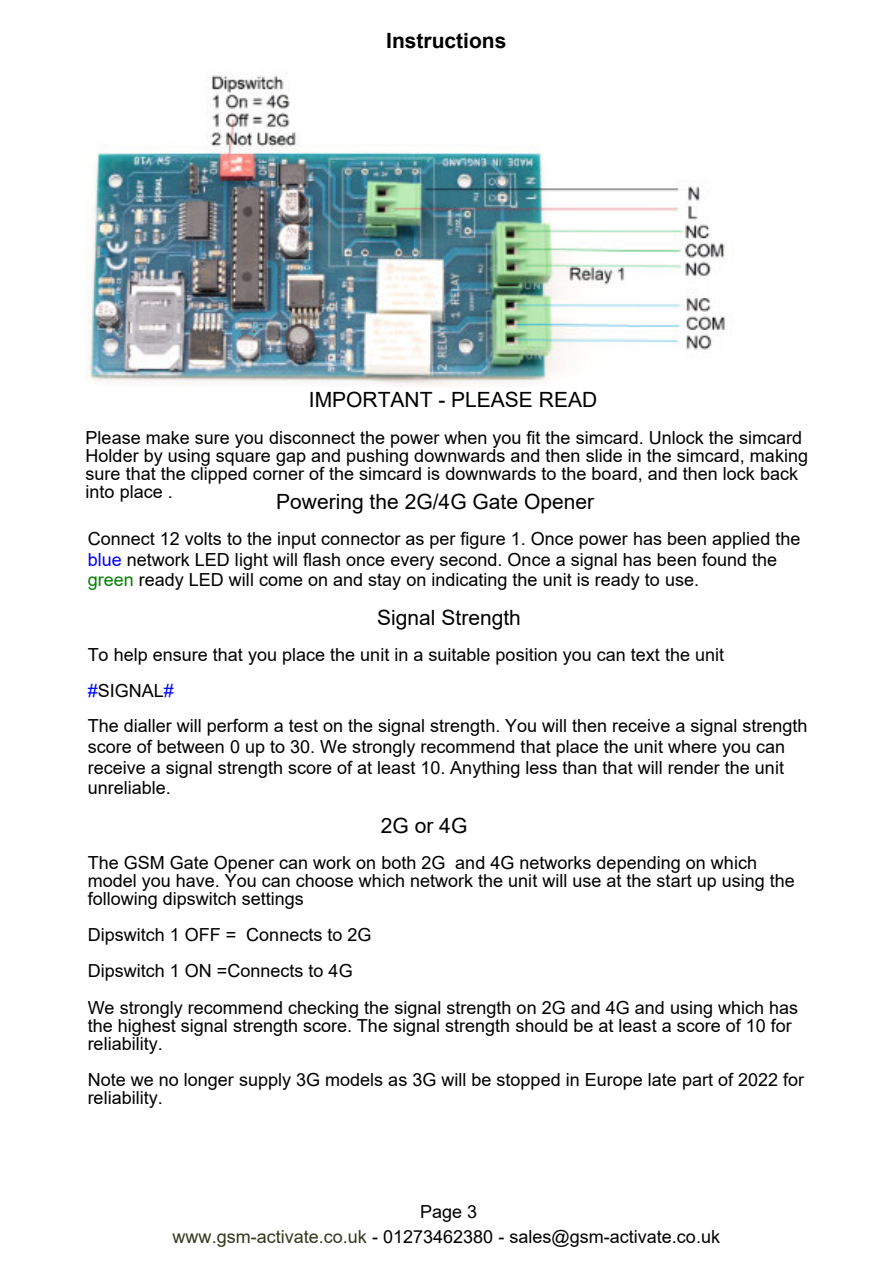
<style>
.page{position:relative;width:893px;height:1263px;background:#fff}
.page>*{position:absolute;margin:0;border:0;box-sizing:border-box;transform-origin:0 0}
.t1{font:21px "Arial";color:#000}
.t2{font:700 21px "Arial";color:#000}
.t3{font:18px/18px "Arial";color:#000}
.s1{color:#00f}
.s2{color:#008000}
.s3{color:#32381d}
</style>
<div class="page">
<img style="left:87px;top:74px;width:638px;height:312px">
<p class="t2" style="left:386px;top:33px;width:122px">Instructions</p>
<p class="t1" style="left:309px;top:392px;width:290px">IMPORTANT - PLEASE READ</p>
<p class="t3" style="left:86px;top:430px;width:724px">Please make sure you disconnect the power when you fit the simcard. Unlock the simcard Holder by using square gap and pushing downwards and then slide in the simcard, making sure that the clipped corner of the simcard is downwards to the board, and then lock back into place .</p>
<p class="t1" style="left:276px;top:493px;width:319px">Powering the 2G/4G Gate Opener</p>
<p class="t3" style="left:88px;top:530px;width:714px;line-height:20.7px">Connect 12 volts to the input connector as per figure 1. Once power has been applied the <span class="s1">blue</span> network LED light will flash once every second. Once a signal has been found the <span class="s2">green</span> ready LED will come on and stay on indicating the unit is ready to use.</p>
<p class="t1" style="left:377px;top:609px;width:145px">Signal Strength</p>
<p class="t3" style="left:88px;top:638px;width:721px;line-height:35.7px">To help ensure that you place the unit in a suitable position you can text the unit <span class="s1">#</span>SIGNAL<span class="s1">#<br></span>The dialler will perform a test on the signal strength. You will then receive a signal strength</p>
<p class="t3" style="left:88px;top:738px;width:699px;line-height:20.7px;text-align:justify">score of between 0 up to 30. We strongly recommend that place the unit where you can receive a signal strength score of at least 10. Anything less than that will render the unit unreliable.</p>
<p class="t1" style="left:381px;top:817px;width:88px">2G or 4G</p>
<p class="t3" style="left:88px;top:855px;width:709px">The GSM Gate Opener can work on both 2G and 4G networks depending on which model you have. You can choose which network the unit will use at the start up using the following dipswitch settings</p>
<p class="t3" style="left:88px;top:918px;width:712px;line-height:36.3px">Dipswitch 1 OFF = Connects to 2G<br>Dipswitch 1 ON =Connects to 4G<br>We strongly recommend checking the signal strength on 2G and 4G and using which has</p>
<p class="t3" style="left:88px;top:1018px;width:706px">the highest signal strength score. The signal strength should be at least a score of 10 for reliability.</p>
<p class="t3" style="left:88px;top:1072px;width:718px">Note we no longer supply 3G models as 3G will be stopped in Europe late part of 2022 for reliability.</p>
<p class="t3" style="left:420px;top:1204px;width:59px">Page 3</p>
<p class="t3" style="left:173px;top:1229px;width:549px"><span class="s3">www.gsm-activate.co.uk</span> - 01273462380 - sales@gsm-activate.co.uk</p>
</div>
